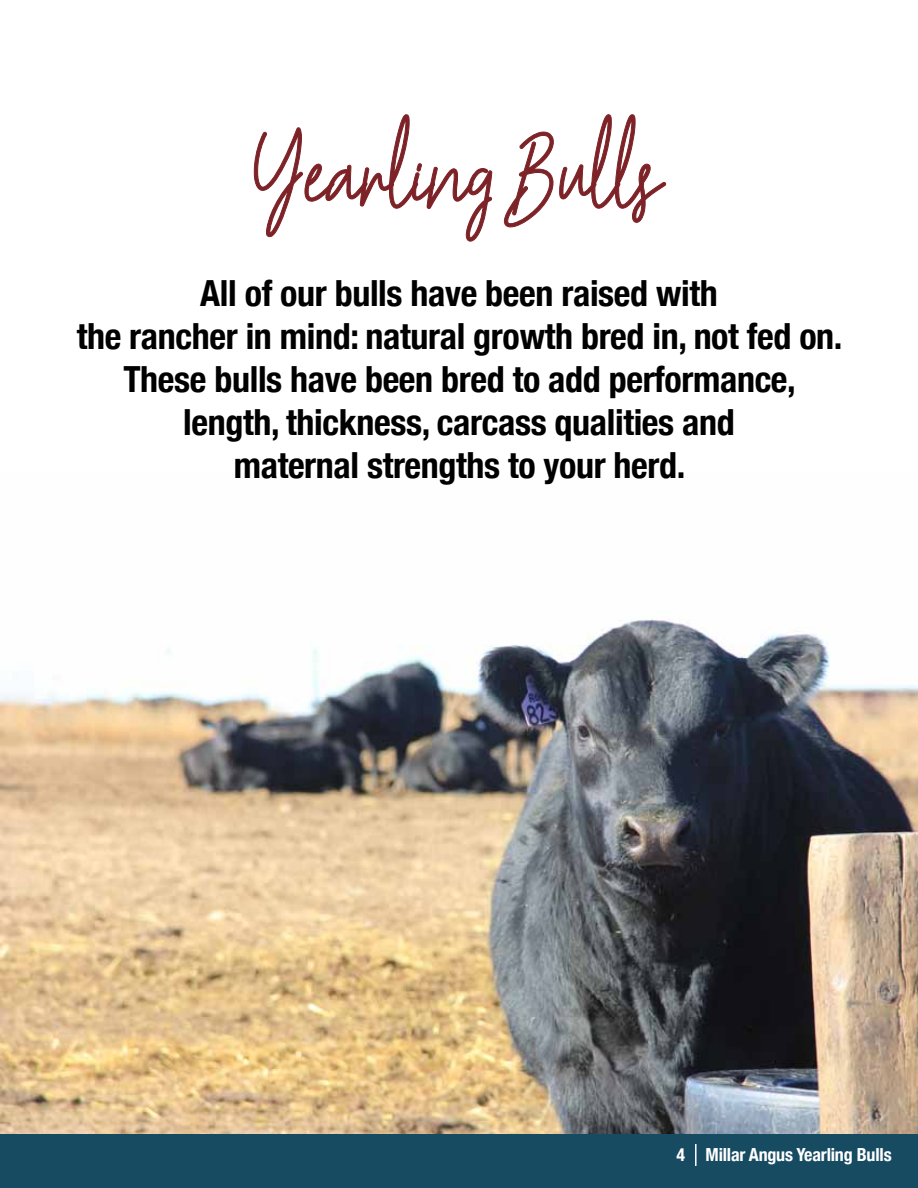
<style>
.page{position:relative;width:918px;height:1188px;background:#fff}
.page>*{position:absolute;margin:0;border:0;box-sizing:border-box;transform-origin:0 0}
.t1{font:108px "Hesterica";letter-spacing:-.01em;color:#7d2328}
.t2{font:700 condensed 36px/43.2px "Helvetica Neue";letter-spacing:-.01em;color:#000;text-align:center}
.t3{font:700 condensed 18px "Helvetica Neue";letter-spacing:-.01em;color:#fff}
</style>
<div class="page">
<div style="left:0;top:1134px;width:918px;height:54px;background:#174b62"></div>
<img style="left:0;top:619px;width:918px;height:515px">
<svg style="left:254px;top:114px;width:238px;height:128px"></svg>
<svg style="left:504px;top:114px;width:162px;height:113px"></svg>
<hr style="left:695px;top:1144px;width:2px;height:22px;background:#fff">
<h1 class="t1" style="left:254px;top:87px;width:411px">Yearling Bulls</h1>
<p class="t2" style="left:77px;top:269px;width:767px">All of our bulls have been raised with<br>the rancher in mind: natural growth bred in, not fed on.<br>These bulls have been bred to add performance, length, thickness, carcass qualities and<br>maternal strengths to your herd.</p>
<p class="t3" style="left:676px;top:1140px;width:217px">4 Millar Angus Yearling Bulls</p>
</div>
